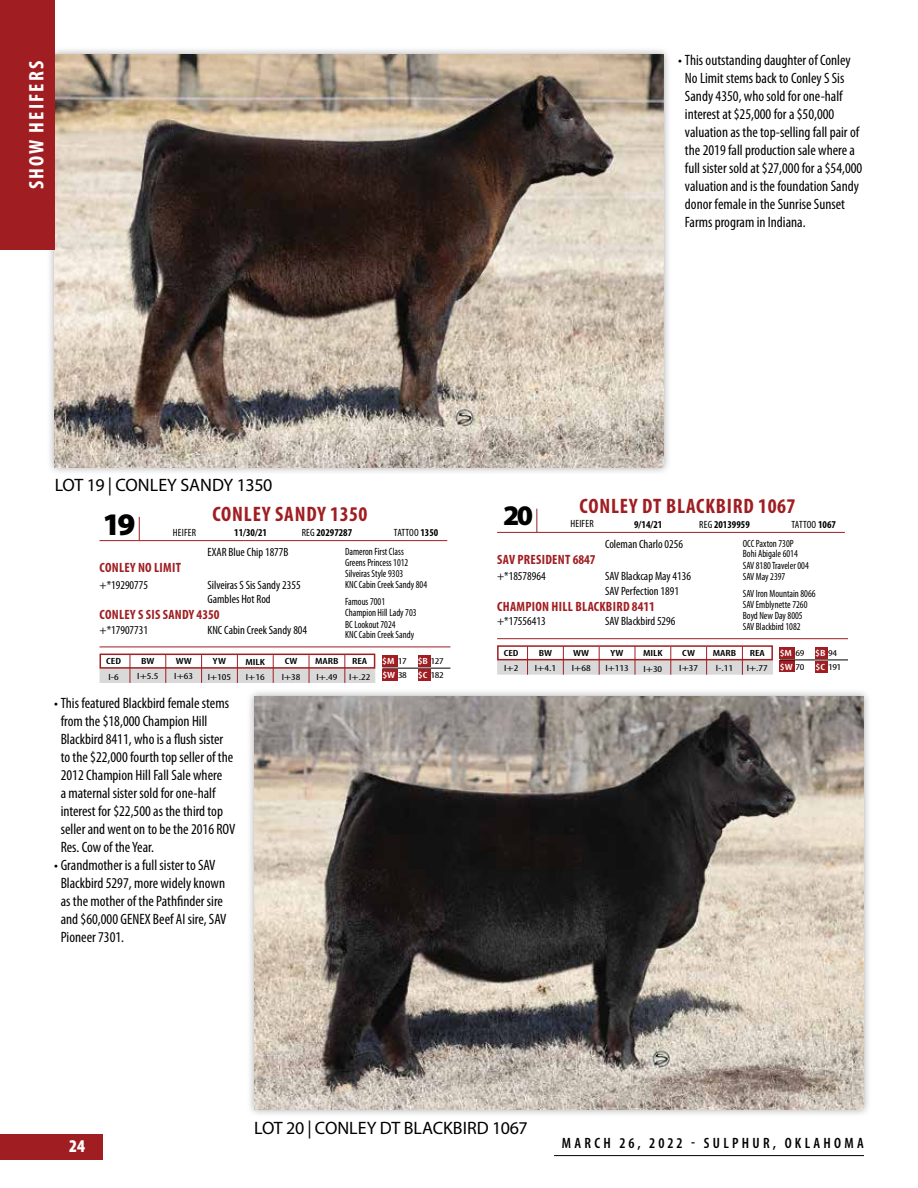
<style>
.page{position:relative;width:918px;height:1188px;background:#fff}
.page>*{position:absolute;margin:0;border:0;box-sizing:border-box;transform-origin:0 0}
.t1{font:900 31.5px "Myriad Pro";color:#000}
.t2{font:900 28.5px "Myriad Pro";color:#000}
.t3{font:700 condensed 21px "Myriad Pro";letter-spacing:.04em;color:#a01e22}
.t4{font:700 condensed 21px "Myriad Pro";letter-spacing:.1em;color:#fff}
.t5{font:18px "Myriad Pro";color:#000}
.t6{font:18px "Myriad Pro";letter-spacing:-.02em;color:#000}
.t7{font:900 condensed 18px "Myriad Pro";color:#fff}
.t8{font:condensed 15px/18px "Myriad Pro";color:#000}
.t9{font:600 condensed 15px "Myriad Pro";letter-spacing:.22em;color:#000}
.t10{font:700 condensed 13.5px "Myriad Pro";letter-spacing:.02em;color:#a01e22}
.t11{font:condensed 12px/14.4px "Myriad Pro";color:#000}
.t12{font:condensed 10.5px/10.5px "Myriad Pro";color:#000;scale:.94 1}
.t13{font:700 condensed 10.5px "Myriad Pro";color:#000}
.t14{font:condensed 10.5px "Myriad Pro";color:#000}
.t15{font:condensed 9px/14.2px "Myriad Pro";color:#000;scale:1.33 1}
.t16{font:600 condensed 9px "Myriad Pro";color:#000;scale:1.33 1}
.t17{font:condensed 9px/14.2px "Myriad Pro";letter-spacing:-.03em;color:#000;scale:1.33 1}
.s1{font-weight:400}
.s2{font-weight:700}
.s3{font-weight:600;color:#fff}
</style>
<div class="page">
<div style="left:0;top:1134px;width:103px;height:26px;background:#a01e22"></div>
<hr style="left:554px;top:1155px;width:310px;height:1px;background:#000">
<div style="left:46px;top:46px;width:626px;height:430px;background:#000;opacity:.35"></div>
<img style="left:54px;top:54px;width:610px;height:413px">
<div style="left:246px;top:688px;width:626px;height:430px;background:#000;opacity:.35"></div>
<img style="left:254px;top:697px;width:610px;height:413px">
<hr style="left:100px;top:540px;width:347px;height:1px;background:#a01e22">
<div style="left:100px;top:669px;width:275px;height:13px;background:#d9d9d9"></div>
<div style="left:382px;top:655px;width:15px;height:11px;background:#a11d22"></div>
<div style="left:100px;top:654px;width:275px;height:15px;border:2px solid #a11d22"></div>
<svg style="left:130px;top:655px;width:1px;height:28px"></svg>
<svg style="left:166px;top:655px;width:1px;height:28px"></svg>
<svg style="left:201px;top:655px;width:1px;height:28px"></svg>
<svg style="left:237px;top:654px;width:1px;height:29px"></svg>
<svg style="left:273px;top:655px;width:1px;height:28px"></svg>
<svg style="left:309px;top:655px;width:1px;height:28px"></svg>
<svg style="left:345px;top:654px;width:1px;height:29px"></svg>
<div style="left:418px;top:655px;width:12px;height:12px;background:#a11d22"></div>
<div style="left:382px;top:669px;width:15px;height:11px;background:#a11d22"></div>
<div style="left:418px;top:669px;width:12px;height:12px;background:#a11d22"></div>
<hr style="left:382px;top:668px;width:68px;height:1px;background:#000">
<hr style="left:100px;top:647px;width:350px;height:1px;background:#a01e22">
<svg style="left:139px;top:517px;width:1px;height:23px"></svg>
<div style="left:0;top:0;width:55px;height:250px;background:#a01e22"></div>
<hr style="left:497px;top:532px;width:348px;height:1px;background:#a01e22">
<div style="left:498px;top:661px;width:274px;height:13px;background:#d9d9d9"></div>
<div style="left:780px;top:647px;width:15px;height:11px;background:#a11d22"></div>
<div style="left:497px;top:645px;width:276px;height:15px;border:2px solid #a11d22"></div>
<svg style="left:527px;top:646px;width:1px;height:29px"></svg>
<svg style="left:563px;top:646px;width:1px;height:29px"></svg>
<svg style="left:599px;top:647px;width:1px;height:28px"></svg>
<svg style="left:635px;top:646px;width:1px;height:29px"></svg>
<svg style="left:671px;top:647px;width:1px;height:28px"></svg>
<svg style="left:706px;top:647px;width:1px;height:28px"></svg>
<svg style="left:742px;top:646px;width:1px;height:29px"></svg>
<div style="left:815px;top:647px;width:13px;height:12px;background:#a11d22"></div>
<div style="left:780px;top:661px;width:15px;height:11px;background:#a11d22"></div>
<div style="left:816px;top:661px;width:12px;height:12px;background:#a11d22"></div>
<hr style="left:780px;top:660px;width:68px;height:1px;background:#000">
<hr style="left:497px;top:638px;width:351px;height:1px;background:#a01e22">
<svg style="left:536px;top:509px;width:1px;height:23px"></svg>
<h3 class="t4" style="left:25px;top:189px;width:130px;rotate:-90deg">SHOW HEIFERS</h3>
<p class="t8" style="left:685px;top:52px;width:179px;text-indent:-7px">• This outstanding daughter of Conley No Limit stems back to Conley S Sis Sandy 4350, who sold for one-half interest at $25,000 for a $50,000 valuation as the top-selling fall pair of the 2019 fall production sale where a full sister sold at $27,000 for a $54,000 valuation and is the foundation Sandy donor female in the Sunrise Sunset Farms program in Indiana.</p>
<p class="t6" style="left:55px;top:474px;width:219px">LOT 19 | CONLEY SANDY 1350</p>
<h1 class="t1" style="left:102px;top:504px;width:35px">19</h1>
<h3 class="t3" style="left:212px;top:502px;width:156px">CONLEY SANDY 1350</h3>
<p class="t14" style="left:173px;top:526px;width:25px">HEIFER</p>
<p class="t13" style="left:234px;top:527px;width:34px">11/30/21</p>
<p class="t13" style="left:302px;top:527px;width:52px"><span class="s1">REG</span> 20297287</p>
<p class="t14" style="left:394px;top:527px;width:46px">TATTOO <span class="s2">1350</span></p>
<p class="t11" style="left:208px;top:545px;width:83px">EXAR Blue Chip 1877B</p>
<p class="t10" style="left:100px;top:561px;width:83px">CONLEY NO LIMIT</p>
<p class="t11" style="left:100px;top:578px;width:50px">+*19290775</p>
<p class="t11" style="left:208px;top:578px;width:95px">Silveiras S Sis Sandy 2355<br>Gambles Hot Rod</p>
<p class="t10" style="left:100px;top:607px;width:121px">CONLEY S SIS SANDY 4350</p>
<p class="t11" style="left:100px;top:623px;width:50px">+*17907731</p>
<p class="t11" style="left:208px;top:623px;width:101px">KNC Cabin Creek Sandy 804</p>
<p class="t16" style="left:106px;top:657px;width:13px">CED</p>
<p class="t15" style="left:109px;top:670px;width:9px">I-6</p>
<p class="t16" style="left:141px;top:656px;width:12px">BW</p>
<p class="t16" style="left:176px;top:656px;width:14px">WW</p>
<p class="t16" style="left:213px;top:656px;width:11px">YW</p>
<p class="t16" style="left:245px;top:657px;width:16px">MILK</p>
<p class="t15" style="left:137px;top:670px;width:17px">I+5.5</p>
<p class="t15" style="left:174px;top:669px;width:16px">I+63</p>
<p class="t15" style="left:208px;top:670px;width:19px">I+105</p>
<p class="t15" style="left:246px;top:670px;width:16px">I+16</p>
<p class="t8" style="left:61px;top:694px;width:176px;text-indent:-7px">• This featured Blackbird female stems from the $18,000 Champion Hill Blackbird 8411, who is a flush sister to the $22,000 fourth top seller of the 2012 Champion Hill Fall Sale where<br>a maternal sister sold for one-half interest for $22,500 as the third top seller and went on to be the 2016 ROV Res. Cow of the Year.</p>
<p class="t8" style="left:61px;top:856px;width:167px;text-indent:-7px">• Grandmother is a full sister to SAV<br>Blackbird 5297, more widely known as the mother of the Pathfinder sire and $60,000 GENEX Beef AI sire, SAV<br>Pioneer 7301.</p>
<p class="t16" style="left:285px;top:656px;width:11px">CW</p>
<p class="t15" style="left:282px;top:670px;width:16px">I+38</p>
<p class="t12" style="left:345px;top:547px;width:69px">Dameron First Class<br>Greens Princess 1012</p>
<p class="t12" style="left:345px;top:569px;width:89px">Silveiras Style 9303<br>KNC Cabin Creek Sandy 804</p>
<p class="t12" style="left:345px;top:597px;width:78px">Famous 7001<br>Champion Hill Lady 703</p>
<p class="t12" style="left:345px;top:619px;width:75px">BC Lookout 7024<br>KNC Cabin Creek Sandy</p>
<p class="t16" style="left:315px;top:656px;width:19px">MARB</p>
<p class="t15" style="left:316px;top:670px;width:17px">I+.49</p>
<p class="t16" style="left:352px;top:656px;width:13px">REA</p>
<p class="t15" style="left:349px;top:670px;width:17px">I+.22</p>
<p class="t17" style="left:382px;top:654px;width:48px"><span class="s3">$M</span> 17 <span class="s3">$B</span> 127 <span class="s3">$W</span> 38 <span class="s3">$C</span> 182</p>
<h2 class="t2" style="left:503px;top:496px;width:32px">20</h2>
<h3 class="t3" style="left:580px;top:494px;width:217px">CONLEY DT BLACKBIRD 1067</h3>
<p class="t14" style="left:570px;top:518px;width:25px">HEIFER</p>
<p class="t13" style="left:634px;top:519px;width:30px">9/14/21</p>
<p class="t13" style="left:699px;top:518px;width:52px"><span class="s1">REG</span> 20139959</p>
<p class="t14" style="left:791px;top:519px;width:46px">TATTOO <span class="s2">1067</span></p>
<p class="t11" style="left:605px;top:537px;width:79px">Coleman Charlo 0256</p>
<p class="t10" style="left:497px;top:552px;width:100px">SAV PRESIDENT 6847</p>
<p class="t11" style="left:497px;top:570px;width:50px">+*18578964</p>
<p class="t11" style="left:605px;top:570px;width:87px">SAV Blackcap May 4136<br>SAV Perfection 1891</p>
<p class="t10" style="left:497px;top:599px;width:159px">CHAMPION HILL BLACKBIRD 8411</p>
<p class="t11" style="left:497px;top:615px;width:50px">+*17556413</p>
<p class="t11" style="left:605px;top:615px;width:72px">SAV Blackbird 5296</p>
<p class="t12" style="left:743px;top:538px;width:60px">OCC Paxton 730P<br>Bohi Abigale 6014</p>
<p class="t12" style="left:743px;top:561px;width:72px">SAV 8180 Traveler 004<br>SAV May 2397</p>
<p class="t12" style="left:743px;top:589px;width:79px">SAV Iron Mountain 8066<br>SAV Emblynette 7260</p>
<p class="t12" style="left:743px;top:611px;width:65px">Boyd New Day 8005<br>SAV Blackbird 1082</p>
<p class="t16" style="left:504px;top:648px;width:13px">CED</p>
<p class="t15" style="left:504px;top:662px;width:12px">I+2</p>
<p class="t16" style="left:539px;top:648px;width:12px">BW</p>
<p class="t16" style="left:573px;top:648px;width:14px">WW</p>
<p class="t16" style="left:610px;top:648px;width:11px">YW</p>
<p class="t16" style="left:643px;top:648px;width:16px">MILK</p>
<p class="t15" style="left:535px;top:661px;width:17px">I+4.1</p>
<p class="t15" style="left:572px;top:661px;width:16px">I+68</p>
<p class="t15" style="left:605px;top:662px;width:19px">I+113</p>
<p class="t15" style="left:643px;top:662px;width:16px">I+30</p>
<p class="t16" style="left:682px;top:648px;width:11px">CW</p>
<p class="t15" style="left:679px;top:662px;width:16px">I+37</p>
<p class="t16" style="left:713px;top:648px;width:19px">MARB</p>
<p class="t15" style="left:716px;top:662px;width:15px">I-.11</p>
<p class="t16" style="left:750px;top:648px;width:13px">REA</p>
<p class="t15" style="left:747px;top:661px;width:17px">I+.77</p>
<p class="t15" style="left:780px;top:646px;width:48px"><span class="s3">$M</span> 69 <span class="s3">$B</span> 94 <span class="s3">$W</span> 70 <span class="s3">$C</span> 191</p>
<p class="t5" style="left:254px;top:1117px;width:275px">LOT 20 | CONLEY DT BLACKBIRD 1067</p>
<p class="t7" style="left:69px;top:1136px;width:17px">24</p>
<p class="t9" style="left:562px;top:1135px;width:303px">MARCH 26, 2022 - SULPHUR, OKLAHOMA</p>
</div>
